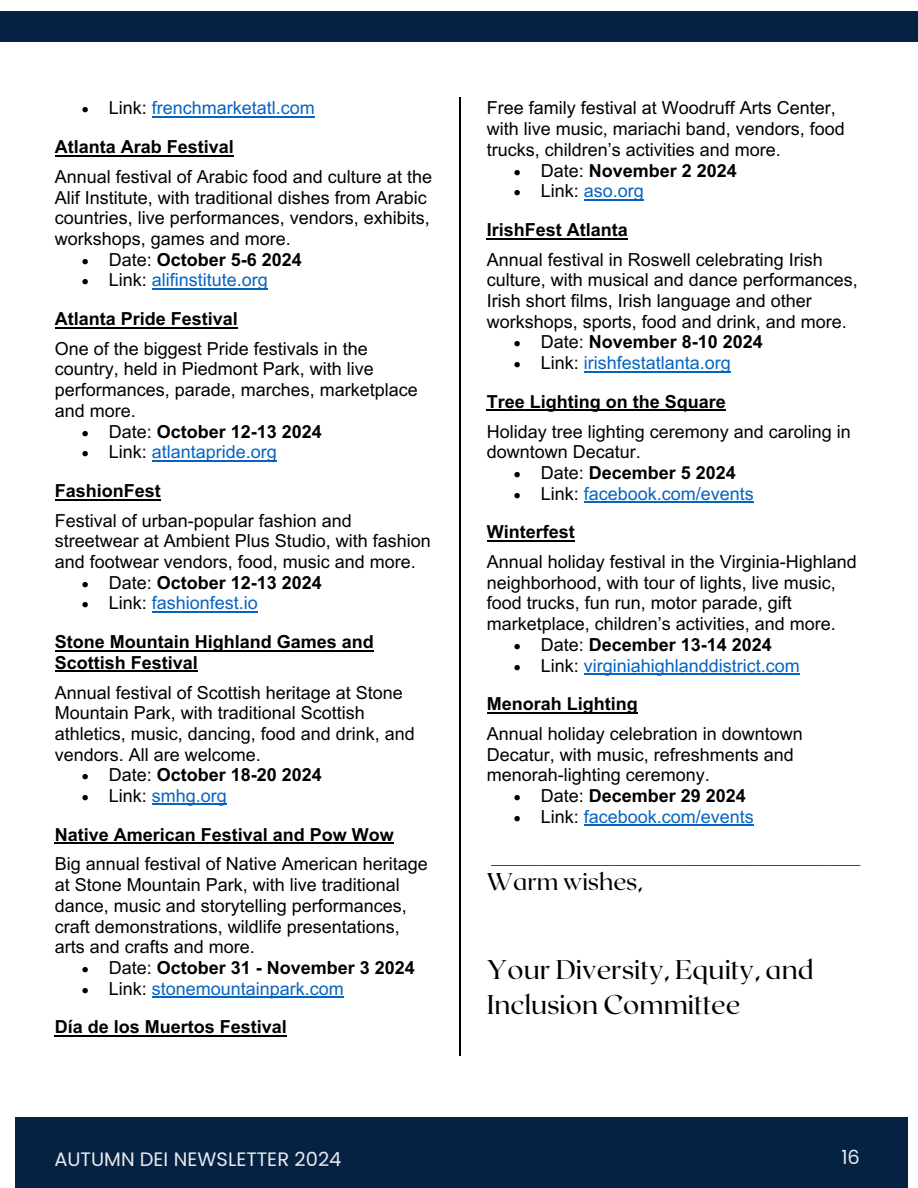
<style>
.page{position:relative;width:918px;height:1188px;background:#fff}
.page>*{position:absolute;margin:0;border:0;box-sizing:border-box;transform-origin:0 0}
.t1{font:27px/35px "Roxborough CF";color:#000}
.t2{font:24.15px "Roxborough CF";letter-spacing:-.005em;color:#000}
.t3{font:19.5px "Poppins";color:#e9eaed}
.t4{font:18px/20.7px "Arial";color:#000}
.t5{font:700 18px/38.5px "Arial";color:#000}
.t6{font:18px/38.8px "Arial";color:#0563c1}
.t7{font:18px "Times New Roman";color:#000}
.s1{color:#000}
.s2{font-weight:700;color:#000}
.s3{font-weight:400}
.s4{font-weight:400;color:#0563c1}
</style>
<div class="page">
<div style="left:15px;top:1117px;width:892px;height:71px;background:#052243"></div>
<div style="left:0;top:12px;width:918px;height:30px;background:#052243"></div>
<hr style="left:152px;top:116px;width:163px;height:2px;background:#0563c1">
<hr style="left:55px;top:155px;width:179px;height:2px;background:#000">
<hr style="left:152px;top:288px;width:116px;height:2px;background:#0563c1">
<hr style="left:55px;top:327px;width:183px;height:1px;background:#000">
<hr style="left:152px;top:460px;width:125px;height:1px;background:#0563c1">
<hr style="left:55px;top:499px;width:106px;height:2px;background:#000">
<hr style="left:152px;top:611px;width:106px;height:2px;background:#0563c1">
<hr style="left:55px;top:650px;width:319px;height:1px;background:#000">
<hr style="left:55px;top:670px;width:143px;height:2px;background:#000">
<hr style="left:152px;top:804px;width:75px;height:1px;background:#0563c1">
<hr style="left:55px;top:843px;width:339px;height:1px;background:#000">
<hr style="left:152px;top:996px;width:192px;height:2px;background:#0563c1">
<hr style="left:55px;top:1035px;width:232px;height:2px;background:#000">
<hr style="left:584px;top:199px;width:60px;height:1px;background:#0563c1">
<hr style="left:487px;top:238px;width:141px;height:2px;background:#000">
<hr style="left:584px;top:371px;width:147px;height:1px;background:#0563c1">
<hr style="left:487px;top:410px;width:239px;height:1px;background:#000">
<hr style="left:584px;top:501px;width:170px;height:2px;background:#0563c1">
<hr style="left:487px;top:540px;width:88px;height:2px;background:#000">
<hr style="left:584px;top:673px;width:216px;height:2px;background:#0563c1">
<hr style="left:487px;top:712px;width:151px;height:2px;background:#000">
<hr style="left:584px;top:825px;width:170px;height:1px;background:#0563c1">
<hr style="left:459px;top:97px;width:1px;height:959px;background:#000">
<p class="t6" style="left:55px;top:89px;width:262px;text-indent:27px"><span class="s1">• Link:</span> frenchmarketatl.com<br><span class="s2">Atlanta Arab Festival</span></p>
<p class="t4" style="left:55px;top:166px;width:379px">Annual festival of Arabic food and culture at the Alif Institute, with traditional dishes from Arabic countries, live performances, vendors, exhibits, workshops, games and more.</p>
<p class="t5" style="left:82px;top:240px;width:222px">• <span class="s3">Date:</span> October 5-6 2024</p>
<p class="t5" style="left:55px;top:261px;width:215px;text-indent:27px">• <span class="s3">Link:</span> <span class="s4">alifinstitute.org<br></span>Atlanta Pride Festival</p>
<p class="t4" style="left:55px;top:338px;width:365px">One of the biggest Pride festivals in the country, held in Piedmont Park, with live performances, parade, marches, marketplace and more.</p>
<p class="t5" style="left:82px;top:412px;width:242px">• <span class="s3">Date:</span> October 12-13 2024</p>
<p class="t6" style="left:55px;top:432px;width:224px;text-indent:27px"><span class="s1">• Link:</span> atlantapride.org<br><span class="s2">FashionFest</span></p>
<p class="t4" style="left:55px;top:510px;width:378px">Festival of urban-popular fashion and streetwear at Ambient Plus Studio, with fashion and footwear vendors, food, music and more.</p>
<p class="t5" style="left:82px;top:563px;width:242px">• <span class="s3">Date:</span> October 12-13 2024</p>
<p class="t5" style="left:55px;top:584px;width:321px;text-indent:27px">• <span class="s3">Link:</span> <span class="s4">fashionfest.io<br></span>Stone Mountain Highland Games and</p>
<p class="t5" style="left:55px;top:643px;width:145px">Scottish Festival</p>
<p class="t4" style="left:55px;top:682px;width:362px">Annual festival of Scottish heritage at Stone Mountain Park, with traditional Scottish athletics, music, dancing, food and drink, and vendors. All are welcome.</p>
<p class="t5" style="left:82px;top:756px;width:242px">• <span class="s3">Date:</span> October 18-20 2024</p>
<p class="t5" style="left:55px;top:776px;width:341px;text-indent:27px">• <span class="s3">Link:</span> <span class="s4">smhg.org<br></span>Native American Festival and Pow Wow</p>
<p class="t4" style="left:55px;top:854px;width:375px">Big annual festival of Native American heritage at Stone Mountain Park, with live traditional dance, music and storytelling performances, craft demonstrations, wildlife presentations, arts and crafts and more.</p>
<p class="t5" style="left:82px;top:948px;width:335px">• <span class="s3">Date:</span> October 31 - November 3 2024</p>
<p class="t5" style="left:55px;top:969px;width:291px;text-indent:27px">• <span class="s3">Link:</span> <span class="s4">stonemountainpark.com<br></span>Día de los Muertos Festival</p>
<p class="t3" style="left:55px;top:1145px;width:288px">AUTUMN DEI NEWSLETTER 2024</p>
<p class="t4" style="left:487px;top:98px;width:360px">Free family festival at Woodruff Arts Center, with live music, mariachi band, vendors, food trucks, children’s activities and more.</p>
<p class="t5" style="left:514px;top:151px;width:225px">• <span class="s3">Date:</span> November 2 2024</p>
<p class="t5" style="left:487px;top:171px;width:159px;text-indent:27px">• <span class="s3">Link:</span> <span class="s4">aso.org<br></span>IrishFest Atlanta</p>
<p class="t4" style="left:487px;top:249px;width:373px">Annual festival in Roswell celebrating Irish culture, with musical and dance performances, Irish short films, Irish language and other workshops, sports, food and drink, and more.</p>
<p class="t5" style="left:514px;top:323px;width:251px">• <span class="s3">Date:</span> November 8-10 2024</p>
<p class="t5" style="left:487px;top:344px;width:246px;text-align:right">• <span class="s3">Link:</span> <span class="s4">irishfestatlanta.org<br></span>Tree Lighting on the Square</p>
<p class="t4" style="left:487px;top:421px;width:366px">Holiday tree lighting ceremony and caroling in downtown Decatur.</p>
<p class="t5" style="left:514px;top:453px;width:224px">• <span class="s3">Date:</span> December 5 2024</p>
<p class="t6" style="left:487px;top:474px;width:269px;text-indent:27px"><span class="s1">• Link:</span> facebook.com/events<br><span class="s2">Winterfest</span></p>
<p class="t4" style="left:487px;top:551px;width:372px">Annual holiday festival in the Virginia-Highland neighborhood, with tour of lights, live music, food trucks, fun run, motor parade, gift marketplace, children’s activities, and more.</p>
<p class="t5" style="left:514px;top:625px;width:260px">• <span class="s3">Date:</span> December 13-14 2024</p>
<p class="t6" style="left:487px;top:646px;width:315px;text-indent:27px"><span class="s1">• Link:</span> virginiahighlanddistrict.com<br><span class="s2">Menorah Lighting</span></p>
<p class="t4" style="left:487px;top:723px;width:318px">Annual holiday celebration in downtown<br>Decatur, with music, refreshments and menorah-lighting ceremony.</p>
<p class="t5" style="left:514px;top:776px;width:234px">• <span class="s3">Date:</span> December 29 2024</p>
<p class="t6" style="left:514px;top:797px;width:242px"><span class="s1">• Link:</span> facebook.com/events</p>
<p class="t7" style="left:491px;top:846px;width:370px">_________________________________________</p>
<h2 class="t2" style="left:487px;top:866px;width:157px">Warm wishes,</h2>
<h1 class="t1" style="left:487px;top:952px;width:328px">Your Diversity, Equity, and<br>Inclusion Committee</h1>
<p class="t3" style="left:841px;top:1144px;width:20px">16</p>
</div>
